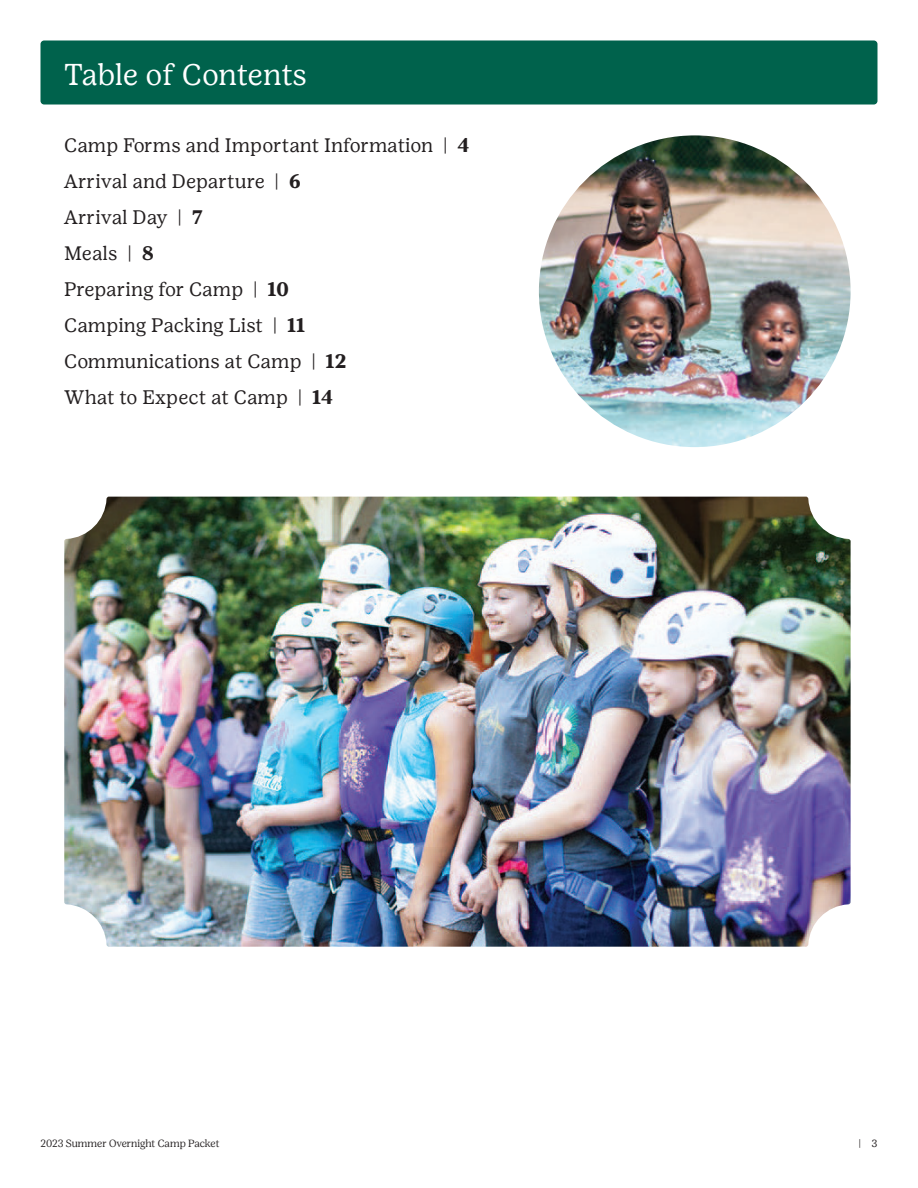
<style>
.page{position:relative;width:918px;height:1188px;background:#fff}
.page>*{position:absolute;margin:0;border:0;box-sizing:border-box;transform-origin:0 0}
.t1{font:30px "Girl Scout Text";letter-spacing:-.02em;color:#fff}
.t2{font:19.5px/36px "Girl Scout Text";color:#231f20}
.t3{font:300 10.5px "Girl Scout Display";color:#231f20}
.t4{font:10.5px "Girl Scout Text";color:#231f20}
.s1{font-weight:700}
</style>
<div class="page">
<div style="left:40px;top:40px;width:838px;height:65px;background:#00624c;border-radius:4px"></div>
<img style="left:64px;top:497px;width:787px;height:450px">
<img style="left:539px;top:135px;width:312px;height:312px;border-radius:156px">
<h1 class="t1" style="left:64px;top:58px;width:244px">Table of Contents</h1>
<p class="t2" style="left:64px;top:128px;width:407px">Camp Forms and Important Information | <span class="s1">4<br></span>Arrival and Departure | <span class="s1">6<br></span>Arrival Day | <span class="s1">7<br></span>Meals | <span class="s1">8<br></span>Preparing for Camp | <span class="s1">10<br></span>Camping Packing List | <span class="s1">11<br></span>Communications at Camp | <span class="s1">12<br></span>What to Expect at Camp | <span class="s1">14</span></p>
<p class="t3" style="left:40px;top:1137px;width:181px">2023 Summer Overnight Camp Packet</p>
<p class="t4" style="left:858px;top:1137px;width:21px">| 3</p>
</div>
